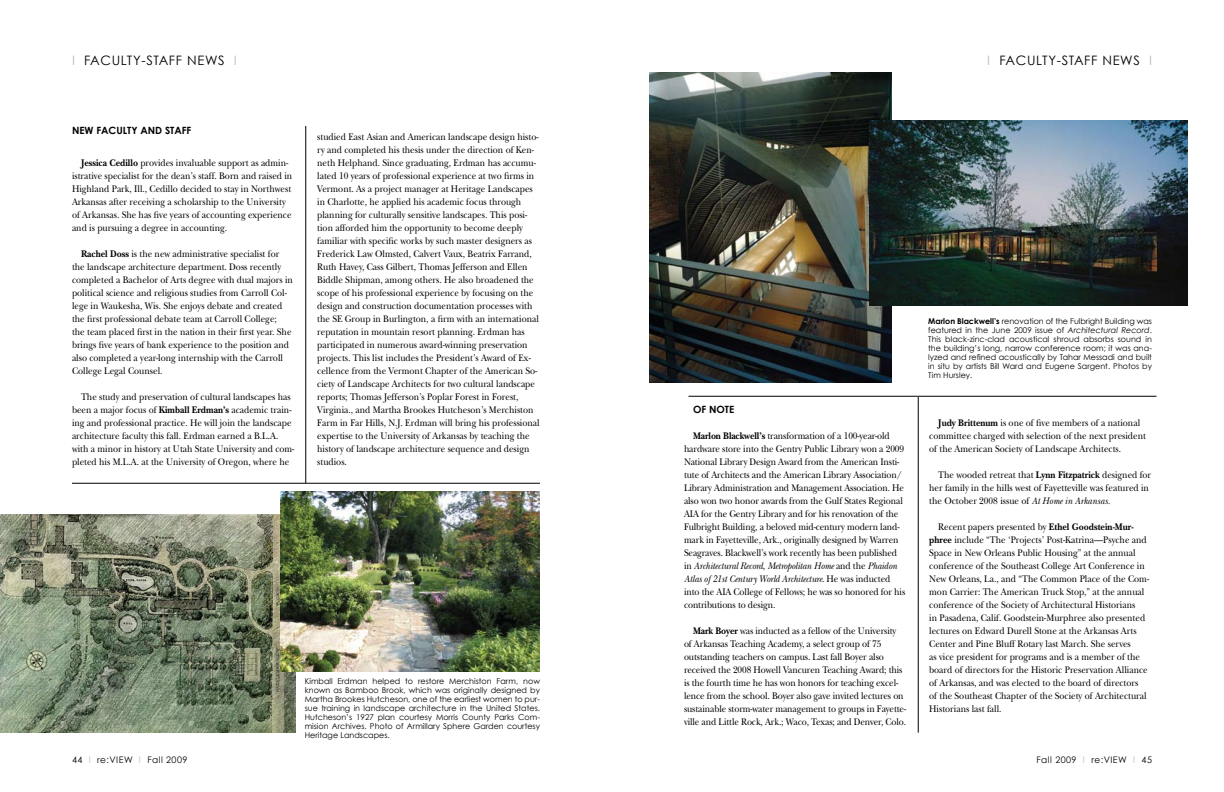
<style>
.page{position:relative;width:1224px;height:792px;background:#fff}
.page>*{position:absolute;margin:0;border:0;box-sizing:border-box;transform-origin:0 0}
.t1{font:13px "Century Gothic";letter-spacing:.05em;color:#000}
.t2{font:10px/13px "New Baskerville";color:#000;scale:.9 1}
.t3{font:700 10px "Century Gothic";color:#000}
.t4{font:9px "Century Gothic";letter-spacing:.05em;color:#000}
.t5{font:8px/9px "Century Gothic";color:#000;text-align:justify}
.s1{color:#bcbdc0}
.s2{font-weight:700}
.s3{font-style:italic}
</style>
<div class="page">
<hr style="left:306px;top:126px;width:1px;height:357px;background:#000">
<hr style="left:918px;top:397px;width:1px;height:336px;background:#000">
<hr style="left:72px;top:483px;width:468px;height:1px;background:#000">
<hr style="left:688px;top:396px;width:468px;height:1px;background:#000">
<img style="left:0;top:514px;width:296px;height:219px">
<img style="left:280px;top:491px;width:260px;height:181px">
<img style="left:649px;top:72px;width:243px;height:311px">
<img style="left:870px;top:120px;width:318px;height:186px">
<h1 class="t1" style="left:72px;top:52px;width:164px"><span class="s1">I</span> FACULTY-STAFF NEWS <span class="s1">I</span></h1>
<p class="t3" style="left:72px;top:124px;width:77px">NEW FACULTY AND</p>
<p class="t3" style="left:165px;top:124px;width:16px">STAFF</p>
<p class="t2" style="left:72px;top:156px;width:246px;text-indent:9px"><span class="s2">Jessica Cedillo</span> provides invaluable support as admin&shy;istrative specialist for the dean’s staff. Born and raised in Highland Park, Ill., Cedillo decided to stay in Northwest Arkansas after receiving a scholarship to the University of Arkansas. She has five years of accounting experience and is pursuing a degree in accounting.</p>
<p class="t2" style="left:72px;top:247px;width:247px;text-indent:9px"><span class="s2">Rachel Doss</span> is the new administrative specialist for the landscape architecture department. Doss recently completed a Bachelor of Arts degree with dual majors in political science and religious studies from Carroll Col&shy;lege in Waukesha, Wis. She enjoys debate and created the first professional debate team at Carroll College;<br>the team placed first in the nation in their first year. She brings five years of bank experience to the position and also completed a year-long internship with the Carroll College Legal Counsel.</p>
<p class="t2" style="left:72px;top:390px;width:249px;text-indent:9px">The study and preservation of cultural landscapes has been a major focus of <span class="s2">Kimball Erdman’s</span> academic train&shy;ing and professional practice. He will join the landscape architecture faculty this fall. Erdman earned a B.L.A. with a minor in history at Utah State University and com&shy;pleted his M.L.A. at the University of Oregon, where he</p>
<p class="t2" style="left:317px;top:130px;width:249px">studied East Asian and American landscape design histo&shy;ry and completed his thesis under the direction of Ken&shy;neth Helphand. Since graduating, Erdman has accumu&shy;lated 10 years of professional experience at two firms in Vermont. As a project manager at Heritage Landscapes in Charlotte, he applied his academic focus through planning for culturally sensitive landscapes. This posi&shy;tion afforded him the opportunity to become deeply familiar with specific works by such master designers as Frederick Law Olmsted, Calvert Vaux, Beatrix Farrand, Ruth Havey, Cass Gilbert, Thomas Jefferson and Ellen Biddle Shipman, among others. He also broadened the scope of his professional experience by focusing on the design and construction documentation processes with the SE Group in Burlington, a firm with an international reputation in mountain resort planning. Erdman has participated in numerous award-winning preservation projects. This list includes the President’s Award of Ex&shy;cellence from the Vermont Chapter of the American So&shy;ciety of Landscape Architects for two cultural landscape reports; Thomas Jefferson’s Poplar Forest in Forest, Virginia., and Martha Brookes Hutcheson’s Merchiston Farm in Far Hills, N.J. Erdman will bring his professional expertise to the University of Arkansas by teaching the history of landscape architecture sequence and design studios.</p>
<p class="t5" style="left:305px;top:676px;width:237px">Kimball Erdman helped to restore Merchiston Farm, now known as Bamboo Brook, which was originally designed by Martha Brookes Hutcheson, one of the earliest women to pur&shy;sue training in landscape architecture in the United States.<br>Hutcheson’s 1927 plan courtesy Morris County Parks Com&shy;mision Archives. Photo of Armillary Sphere Garden courtesy Heritage Landscapes.</p>
<h1 class="t1" style="left:987px;top:52px;width:164px"><span class="s1">I</span> FACULTY-STAFF NEWS <span class="s1">I</span></h1>
<p class="t3" style="left:693px;top:403px;width:41px">OF NOTE</p>
<p class="t2" style="left:684px;top:429px;width:247px;text-indent:9px"><span class="s2">Marlon Blackwell’s</span> transformation of a 100-year-old hardware store into the Gentry Public Library won a 2009<br>National Library Design Award from the American Insti&shy;tute of Architects and the American Library Association/ Library Administration and Management Association. He also won two honor awards from the Gulf States Regional AIA for the Gentry Library and for his renovation of the Fulbright Building, a beloved mid-century modern land&shy;mark in Fayetteville, Ark., originally designed by Warren Seagraves. Blackwell’s work recently has been published in <span class="s3">Architectural Record</span>, <span class="s3">Metropolitan Home</span> and the <span class="s3">Phaidon Atlas of 21st Century World Architecture</span>. He was inducted into the AIA College of Fellows; he was so honored for his contributions to design.</p>
<p class="t2" style="left:684px;top:624px;width:248px;text-indent:9px"><span class="s2">Mark Boyer</span> was inducted as a fellow of the University of Arkansas Teaching Academy, a select group of 75 outstanding teachers on campus. Last fall Boyer also received the 2008 Howell Vancuren Teaching Award; this is the fourth time he has won honors for teaching excel&shy;lence from the school. Boyer also gave invited lectures on sustainable storm-water management to groups in Fayette&shy;ville and Little Rock, Ark.; Waco, Texas; and Denver, Colo.</p>
<p class="t5" style="left:928px;top:316px;width:225px"><span class="s2">MARLON BLACKWELL’S</span> renovation of the Fulbright Building was featured in the June 2009 issue of <span class="s3">Architectural Record</span>.<br>This black-zinc-clad acoustical shroud absorbs sound in the building’s long, narrow conference room; it was ana&shy;lyzed and refined acoustically by Tahar Messadi and built in situ by artists Bill Ward and Eugene Sargent. Photos by Tim Hursley.</p>
<p class="t2" style="left:929px;top:416px;width:242px;text-indent:9px"><span class="s2">Judy Brittenum</span> is one of five members of a national committee charged with selection of the next president of the American Society of Landscape Architects.</p>
<p class="t2" style="left:929px;top:468px;width:248px;text-indent:9px">The wooded retreat that <span class="s2">Lynn Fitzpatrick</span> designed for her family in the hills west of Fayetteville was featured in the October 2008 issue of <span class="s3">At Home in Arkansas.</span></p>
<p class="t2" style="left:929px;top:520px;width:246px;text-indent:9px">Recent papers presented by <span class="s2">Ethel Goodstein-Mur&shy;phree</span> include “The ‘Projects’ Post-Katrina—Psyche and Space in New Orleans Public Housing” at the annual conference of the Southeast College Art Conference in New Orleans, La., and “The Common Place of the Com&shy;mon Carrier: The American Truck Stop,” at the annual conference of the Society of Architectural Historians<br>in Pasadena, Calif. Goodstein-Murphree also presented lectures on Edward Durell Stone at the Arkansas Arts Center and Pine Bluff Rotary last March. She serves<br>as vice president for programs and is a member of the board of directors for the Historic Preservation Alliance of Arkansas, and was elected to the board of directors<br>of the Southeast Chapter of the Society of Architectural Historians last fall.</p>
<p class="t4" style="left:72px;top:754px;width:117px">44 <span class="s1">I</span> re:VI EW <span class="s1">I</span> Fall 2009</p>
<p class="t4" style="left:1036px;top:754px;width:117px">Fall 2009 <span class="s1">I</span> re:VI EW <span class="s1">I</span> 45</p>
</div>
